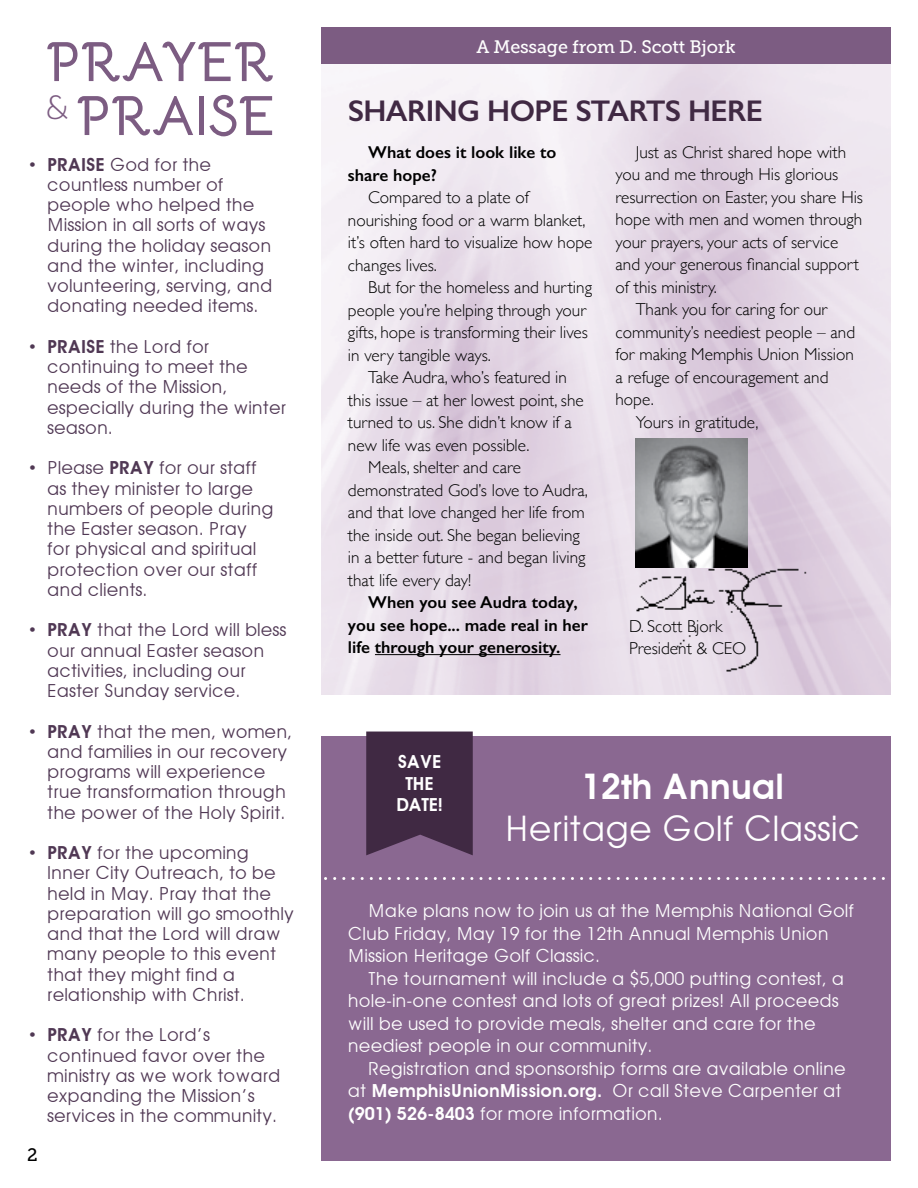
<style>
.page{position:relative;width:918px;height:1188px;background:#fff}
.page>*{position:absolute;margin:0;border:0;box-sizing:border-box;transform-origin:0 0}
.t1{font:700 56.7px/54px "Bellota";letter-spacing:-.01em;color:#7c5c82}
.t2{font:35.25px "Avant Garde";color:#fff}
.t3{font:600 35.25px "Avant Garde";color:#fff}
.t4{font:600 30px "Gill Sans";letter-spacing:-.02em;color:#402943}
.t5{font:18px/20.2px "Avant Garde";color:#503854}
.t6{font:18px/22.5px "Avant Garde";color:#fff}
.t7{font:18px "Museo Slab 500";letter-spacing:-.01em;color:#fff}
.t8{font:600 18px/21.6px "Avant Garde";letter-spacing:-.02em;color:#fff;text-align:center}
.t9{font:18px "Museo Slab 500";color:#000}
.t10{font:300 17.25px/22.5px "Gill Sans";color:#000}
.t11{font:600 17.25px/22.5px "Gill Sans";color:#000}
.s1{font-weight:600}
</style>
<div class="page">
<img style="left:321px;top:63px;width:570px;height:631px">
<div style="left:321px;top:27px;width:570px;height:36px;background:#7c5c82"></div>
<hr style="left:375px;top:654px;width:186px;height:1px;background:#000">
<img style="left:636px;top:439px;width:111px;height:124px">
<img style="left:617px;top:563px;width:201px;height:115px">
<div style="left:321px;top:737px;width:570px;height:424px;background:#8a6891"></div>
<svg style="left:366px;top:732px;width:107px;height:123px;background:#462e49"></svg>
<svg style="left:325px;top:877px;width:560px;height:3px"></svg>
<h1 class="t1" style="left:46px;top:31px;width:232px">PRAYER <sup>&amp;</sup> PRAISE</h1>
<p class="t5" style="left:47px;top:154px;width:227px;text-indent:-20px"><span class="s1">• PRAISE</span> God for the countless number of people who helped the<br>Mission in all sorts of ways during the holiday season and the winter, including volunteering, serving, and donating needed items.</p>
<p class="t5" style="left:47px;top:336px;width:240px;text-indent:-20px"><span class="s1">• PRAISE</span> the Lord for continuing to meet the needs of the Mission, especially during the winter season.</p>
<p class="t5" style="left:47px;top:458px;width:228px;text-indent:-20px">• Please <span class="s1">PRAY</span> for our staff as they minister to large numbers of people during the Easter season. Pray for physical and spiritual protection over our staff and clients.</p>
<p class="t5" style="left:47px;top:620px;width:241px;text-indent:-20px"><span class="s1">• PRAY</span> that the Lord will bless our annual Easter season activities, including our<br>Easter Sunday service.</p>
<p class="t5" style="left:47px;top:721px;width:247px;text-indent:-20px"><span class="s1">• PRAY</span> that the men, women, and families in our recovery programs will experience true transformation through the power of the Holy Spirit.</p>
<p class="t5" style="left:47px;top:843px;width:248px;text-indent:-20px"><span class="s1">• PRAY</span> for the upcoming<br>Inner City Outreach, to be held in May. Pray that the preparation will go smoothly and that the Lord will draw many people to this event that they might find a relationship with Christ.</p>
<p class="t5" style="left:47px;top:1025px;width:235px;text-indent:-20px"><span class="s1">• PRAY</span> for the Lord’s continued favor over the ministry as we work toward expanding the Mission’s services in the community.</p>
<p class="t9" style="left:27px;top:1145px;width:12px">2</p>
<p class="t7" style="left:476px;top:36px;width:261px">A Message from D. Scott Bjork</p>
<h3 class="t4" style="left:348px;top:93px;width:417px">SHARING HOPE STARTS HERE</h3>
<p class="t11" style="left:348px;top:141px;width:210px;text-indent:20px">What does it look like to share hope?</p>
<p class="t10" style="left:348px;top:186px;width:246px;text-indent:20px">Compared to a plate of nourishing food or a warm blanket, it’s often hard to visualize how hope changes lives.</p>
<p class="t10" style="left:348px;top:276px;width:246px;text-indent:20px">But for the homeless and hurting people you’re helping through your gifts, hope is transforming their lives in very tangible ways.</p>
<p class="t10" style="left:368px;top:366px;width:200px">Take Audra, who’s featured in</p>
<p class="t10" style="left:348px;top:388px;width:237px">this issue – at her lowest point, she</p>
<p class="t10" style="left:348px;top:411px;width:225px">turned to us. She didn’t know if a</p>
<p class="t10" style="left:348px;top:433px;width:183px">new life was even possible.</p>
<p class="t10" style="left:368px;top:456px;width:154px">Meals, shelter and care</p>
<p class="t10" style="left:348px;top:478px;width:241px">demonstrated God’s love to Audra,</p>
<p class="t10" style="left:348px;top:501px;width:238px">and that love changed her life from</p>
<p class="t10" style="left:348px;top:523px;width:233px">the inside out. She began believing</p>
<p class="t10" style="left:348px;top:546px;width:239px">in a better future - and began living</p>
<p class="t10" style="left:348px;top:568px;width:125px">that life every day!</p>
<p class="t11" style="left:348px;top:591px;width:242px;text-indent:20px">When you see Audra today, you see hope... made real in her life through your generosity.</p>
<p class="t10" style="left:636px;top:140px;width:212px">Just as Christ shared hope with</p>
<p class="t10" style="left:616px;top:162px;width:224px">you and me through His glorious</p>
<p class="t10" style="left:616px;top:185px;width:249px">resurrection on Easter, you share His</p>
<p class="t10" style="left:616px;top:207px;width:248px">hope with men and women through</p>
<p class="t10" style="left:616px;top:230px;width:224px">your prayers, your acts of service</p>
<p class="t10" style="left:616px;top:252px;width:245px">and your generous financial support</p>
<p class="t10" style="left:616px;top:275px;width:103px">of this ministry.</p>
<p class="t10" style="left:636px;top:297px;width:193px">Thank you for caring for our</p>
<p class="t10" style="left:616px;top:320px;width:241px">community’s neediest people – and</p>
<p class="t10" style="left:616px;top:342px;width:240px">for making Memphis Union Mission</p>
<p class="t10" style="left:616px;top:365px;width:214px">a refuge of encouragement and</p>
<p class="t10" style="left:616px;top:387px;width:40px">hope.</p>
<p class="t10" style="left:636px;top:410px;width:124px">Yours in gratitude,</p>
<p class="t10" style="left:629px;top:614px;width:119px">D. Scott Bjork<br>President &amp; CEO</p>
<p class="t8" style="left:396px;top:751px;width:48px">SAVE<br>THE<br>DATE!</p>
<h2 class="t3" style="left:582px;top:765px;width:204px">12th Annual</h2>
<h2 class="t2" style="left:505px;top:807px;width:357px">Heritage Golf Classic</h2>
<p class="t6" style="left:348px;top:899px;width:508px;text-indent:20px">Make plans now to join us at the Memphis National Golf<br>Club Friday, May 19 for the 12th Annual Memphis Union<br>Mission Heritage Golf Classic.</p>
<p class="t6" style="left:348px;top:967px;width:498px;text-indent:20px">The tournament will include a $5,000 putting contest, a hole-in-one contest and lots of great prizes! All proceeds will be used to provide meals, shelter and care for the neediest people in our community.</p>
<p class="t6" style="left:348px;top:1057px;width:499px;text-indent:20px">Registration and sponsorship forms are available online at <span class="s1">MemphisUnionMission.org.</span> Or call Steve Carpenter at <span class="s1">(901) 526-8403</span> for more information.</p>
</div>
